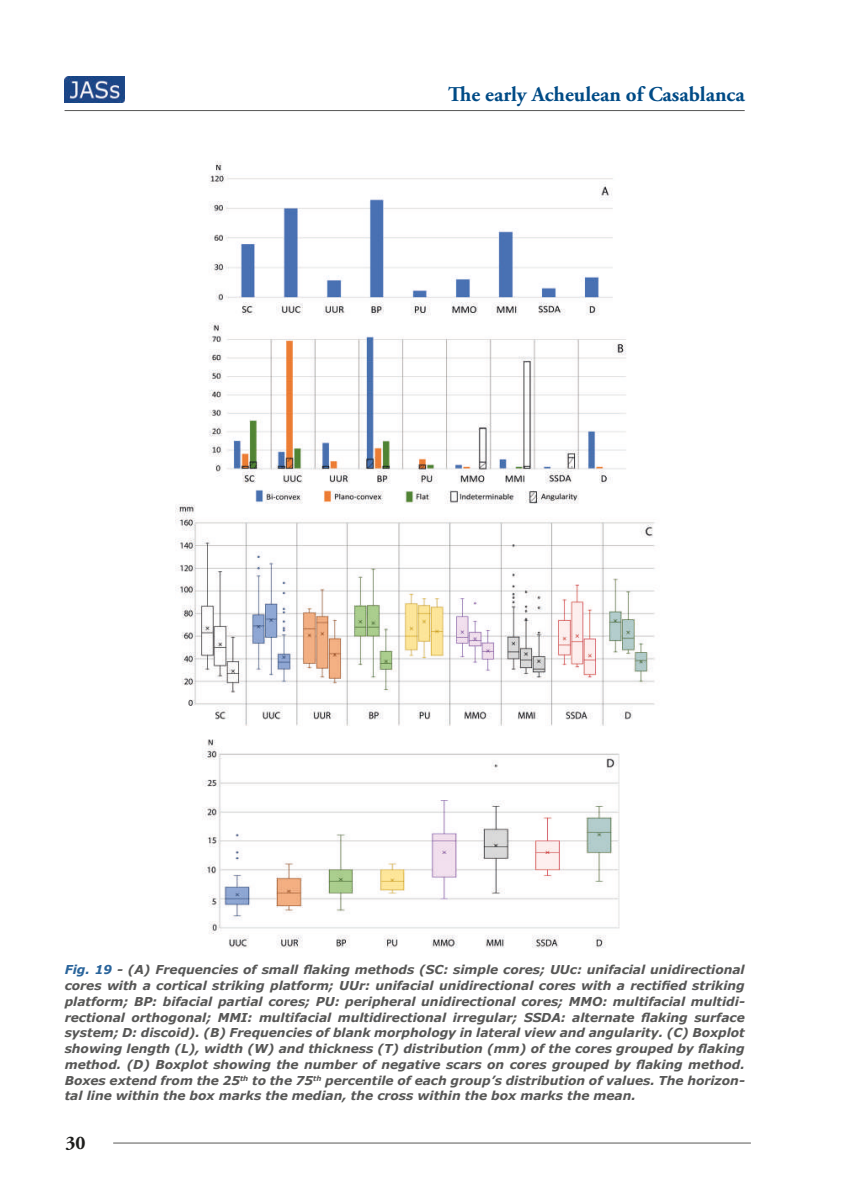
<style>
.page{position:relative;width:844px;height:1191px;background:#fff}
.page>*{position:absolute;margin:0;border:0;box-sizing:border-box;transform-origin:0 0}
.t1{font:700 21px "Adobe Garamond Pro";color:#004b86}
.t2{font:700 19.25px "Adobe Garamond Pro";color:#1d1d1b}
.t3{font:italic 700 12.25px/15.8px "Verdana";letter-spacing:-.005em;color:#575756;text-align:justify}
.s1{color:#29649b}
</style>
<div class="page">
<hr style="left:64px;top:110px;width:680px;height:1px;background:#575756">
<hr style="left:113px;top:1142px;width:637px;height:1px;background:#575756">
<img style="left:64px;top:77px;width:60px;height:25px">
<img style="left:175px;top:161px;width:480px;height:787px">
<h1 class="t1" style="left:448px;top:82px;width:298px">The early Acheulean of Casablanca</h1>
<p class="t3" style="left:65px;top:962px;width:681px"><span class="s1">Fig. 19</span> - (A) Frequencies of small flaking methods (SC: simple cores; UUc: unifacial unidirectional cores with a cortical striking platform; UUr: unifacial unidirectional cores with a rectified striking platform; BP: bifacial partial cores; PU: peripheral unidirectional cores; MMO: multifacial multidi&shy;rectional orthogonal; MMI: multifacial multidirectional irregular; SSDA: alternate flaking surface system; D: discoid). (B) Frequencies of blank morphology in lateral view and angularity. (C) Boxplot showing length (L), width (W) and thickness (T) distribution (mm) of the cores grouped by flaking method. (D) Boxplot showing the number of negative scars on cores grouped by flaking method.<br>Boxes extend from the 25<sup>th</sup> to the 75<sup>th</sup> percentile of each group’s distribution of values. The horizon&shy;tal line within the box marks the median, the cross within the box marks the mean.</p>
<h2 class="t2" style="left:65px;top:1131px;width:22px">30</h2>
</div>
